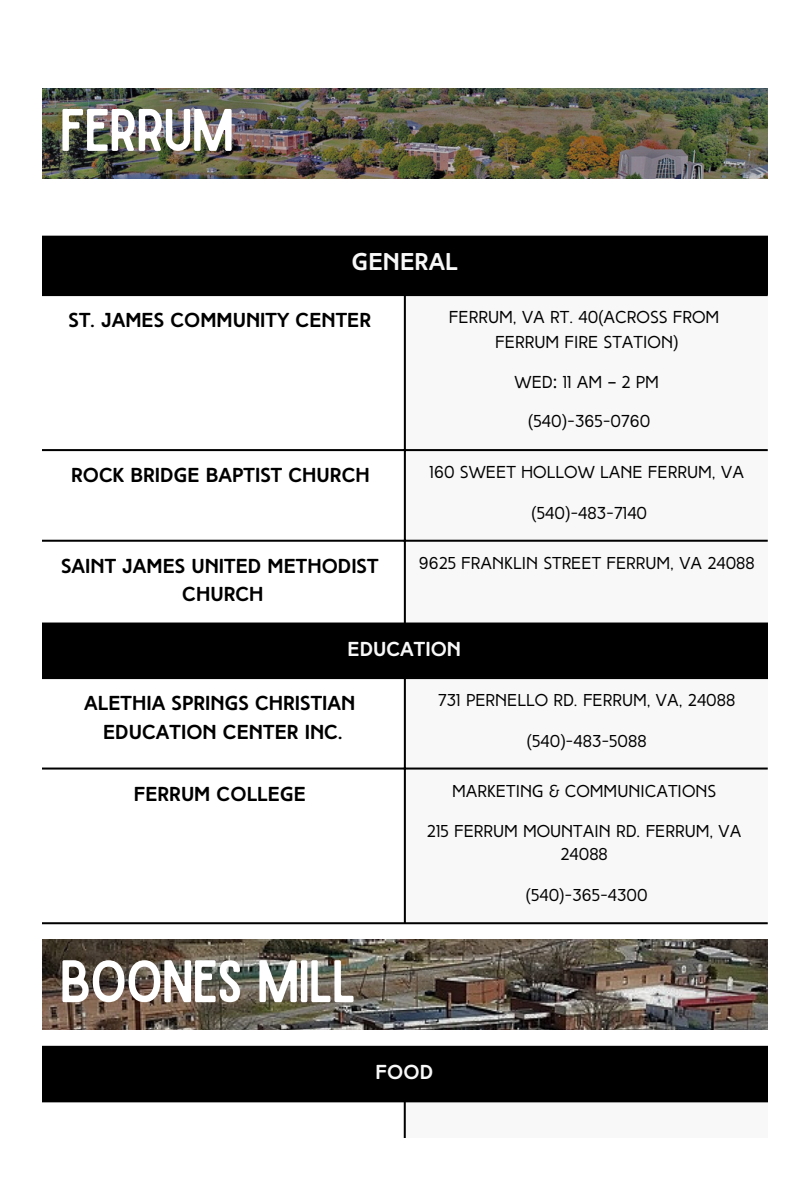
<style>
.page{position:relative;width:810px;height:1181px;background:#fff}
.page>*{position:absolute;margin:0;border:0;box-sizing:border-box;transform-origin:0 0}
.t1{font:57.3px "Sailors";letter-spacing:-.03em;color:#fff}
.t2{font:700 24.3px "High Tide";color:#f8f8f8}
.t3{font:700 20.25px/28.2px "High Tide";color:#000;text-align:center}
.t4{font:700 20.25px "High Tide";color:#f8f8f8}
.t5{font:17.25px/24.3px "High Tide Sans";color:#000;text-align:center}
.t6{font:17.1px/23.2px "High Tide Sans";color:#000;text-align:center}
.s1{font-family:"Noto Sans"}
.s2{font-family:"Noto Sans Gurmukhi"}
</style>
<div class="page">
<img style="left:42px;top:88px;width:726px;height:90px">
<svg style="left:42px;top:236px;width:726px;height:441px"></svg>
<svg style="left:405px;top:296px;width:363px;height:474px"></svg>
<hr style="left:404px;top:296px;width:2px;height:326px;background:#000">
<hr style="left:404px;top:679px;width:2px;height:243px;background:#000">
<hr style="left:767px;top:624px;width:1px;height:53px;background:#000">
<hr style="left:42px;top:294px;width:726px;height:2px;background:#000">
<hr style="left:42px;top:449px;width:726px;height:2px;background:#000">
<hr style="left:42px;top:539px;width:726px;height:2px;background:#000">
<hr style="left:42px;top:622px;width:726px;height:2px;background:#000">
<hr style="left:42px;top:677px;width:726px;height:2px;background:#000">
<hr style="left:42px;top:767px;width:726px;height:2px;background:#000">
<hr style="left:42px;top:922px;width:726px;height:2px;background:#000">
<img style="left:42px;top:939px;width:726px;height:90px">
<svg style="left:42px;top:1047px;width:725px;height:90px;fill:#000"></svg>
<svg style="left:406px;top:1102px;width:362px;height:35px"></svg>
<hr style="left:404px;top:1102px;width:2px;height:35px;background:#000">
<hr style="left:767px;top:1047px;width:1px;height:53px;background:#000">
<hr style="left:42px;top:1045px;width:726px;height:2px;background:#000">
<hr style="left:42px;top:1100px;width:726px;height:2px;background:#000">
<hr style="left:42px;top:1180px;width:726px;height:1px;background:#000">
<p class="t1" style="left:60px;top:109px;width:176px">FERRUM</p>
<p class="t2" style="left:352px;top:252px;width:107px">GENERAL</p>
<p class="t3" style="left:69px;top:308px;width:304px">ST. JAMES COMMUNITY CENTER</p>
<p class="t5" style="left:449px;top:307px;width:272px">FERRUM, VA RT. 40(ACROSS FROM<br>FERRUM FIRE STATION)</p>
<p class="t5" style="left:515px;top:371px;width:146px">WED<span class="s1">:</span> 11 AM <span class="s2">–</span> 2 PM</p>
<p class="t5" style="left:528px;top:411px;width:124px">(540)-365-0760</p>
<p class="t3" style="left:71px;top:463px;width:300px">ROCK BRIDGE BAPTIST CHURCH</p>
<p class="t5" style="left:430px;top:462px;width:316px">160 SWEET HOLLOW LANE FERRUM, VA</p>
<p class="t5" style="left:532px;top:502px;width:117px">(540)-483-7140</p>
<p class="t3" style="left:61px;top:554px;width:319px">SAINT JAMES UNITED METHODIST<br>CHURCH</p>
<p class="t6" style="left:419px;top:553px;width:337px">9625 FRANKLIN STREET FERRUM, VA 24088</p>
<p class="t4" style="left:348px;top:640px;width:115px">EDUCATION</p>
<p class="t3" style="left:84px;top:691px;width:273px">ALETHIA SPRINGS CHRISTIAN<br>EDUCATION CENTER INC.</p>
<p class="t6" style="left:438px;top:690px;width:299px">731 PERNELLO RD. FERRUM, VA, 24088</p>
<p class="t6" style="left:527px;top:730px;width:121px">(540)-483-5088</p>
<p class="t3" style="left:134px;top:781px;width:174px">FERRUM COLLEGE</p>
<p class="t6" style="left:452px;top:781px;width:266px">MARKETING &amp; COMMUNICATIONS</p>
<p class="t6" style="left:427px;top:821px;width:316px">215 FERRUM MOUNTAIN RD. FERRUM, VA<br>24088</p>
<p class="t6" style="left:526px;top:885px;width:123px">(540)-365-4300</p>
<p class="t1" style="left:60px;top:960px;width:298px">BOONES MILL</p>
<p class="t4" style="left:376px;top:1063px;width:59px">FOOD</p>
</div>
